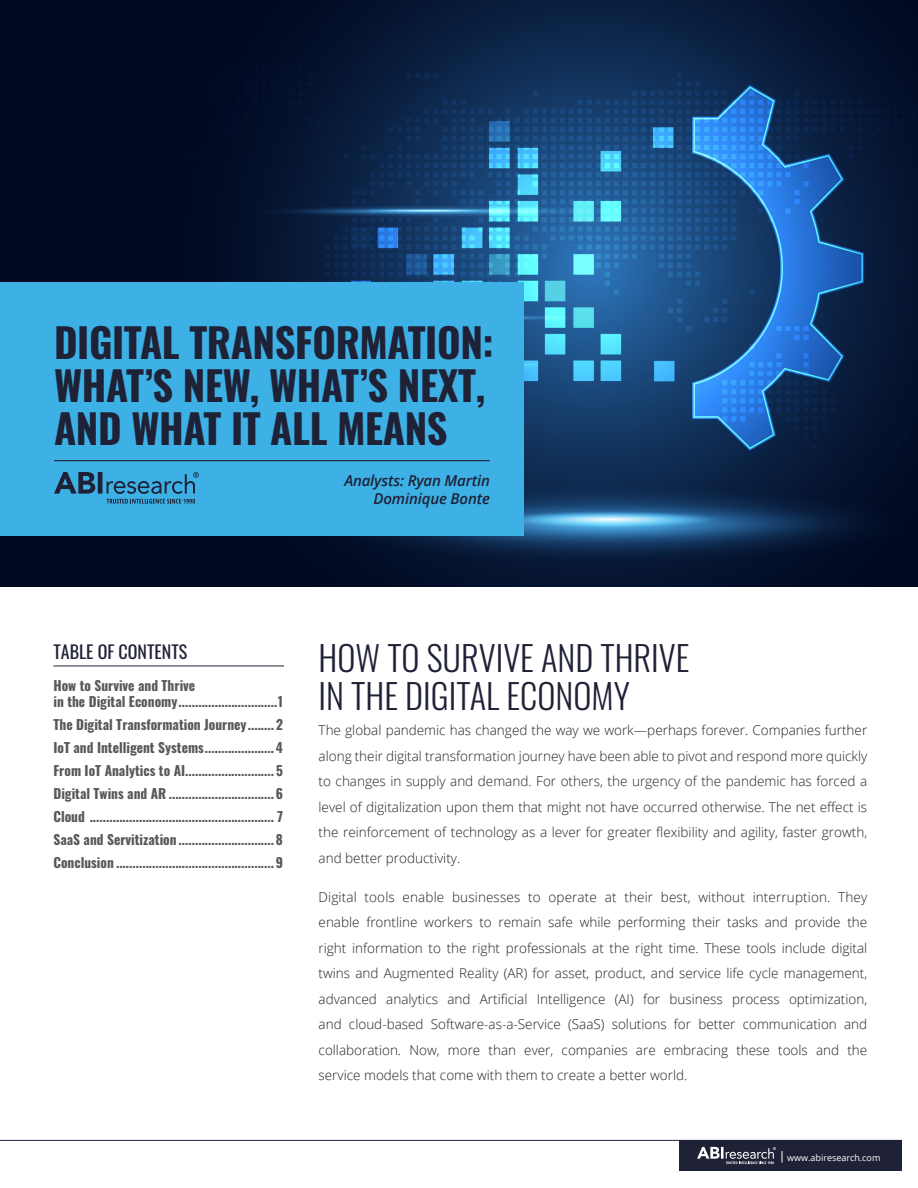
<style>
.page{position:relative;width:918px;height:1188px;background:#fff}
.page>*{position:absolute;margin:0;border:0;box-sizing:border-box;transform-origin:0 0}
.t1{font:700 40.35px/43.2px "Oswald";letter-spacing:-.01em;color:#1f2136}
.Heading_Level_One{font:300 34.5px/37.5px "Oswald";color:#1f2136}
.TOC_Heading{font:18px "Oswald";color:#1f2136}
.t2{font:italic 600 15px/18px "Open Sans";letter-spacing:-.01em;color:#1f2136;text-align:right}
.t3{font:300 13.5px/25.5px "Open Sans";color:#231f20;text-align:justify}
.t4{font:700 13.5px/16.2px "Oswald";color:#57585a}
.t5{font:9px "Open Sans";color:#fff}
</style>
<div class="page">
<img style="left:0;top:0;width:918px;height:587px">
<hr style="left:0;top:1140px;width:902px;height:1px;background:#1f2136">
<div style="left:680px;top:1140px;width:222px;height:31px;background:#1f2136"></div>
<svg style="left:782px;top:1151px;width:1px;height:12px"></svg>
<div style="left:0;top:282px;width:524px;height:254px;background:#3db1e5"></div>
<hr style="left:54px;top:460px;width:436px;height:1px;background:#1f2136">
<svg style="left:54px;top:472px;width:145px;height:32px"></svg>
<svg style="left:697px;top:1147px;width:79px;height:17px"></svg>
<hr style="left:53px;top:666px;width:231px;height:1px;background:#1f2136">
<h1 class="t1" style="left:54px;top:323px;width:441px">DIGITAL TRANSFORMATION:<br>WHAT’S NEW, WHAT’S NEXT,<br>AND WHAT IT ALL MEANS</h1>
<p class="t2" style="left:344px;top:471px;width:147px">Analysts: Ryan Martin<br>Dominique Bonte</p>
<p class="TOC_Heading" style="left:53px;top:635px;width:135px">TABLE OF CONTENTS</p>
<p class="t4" style="left:53px;top:678px;width:231px">How to Survive and Thrive<br>in the Digital Economy..............................1</p>
<p class="t4" style="left:53px;top:717px;width:231px">The Digital Transformation Journey........ 2</p>
<p class="t4" style="left:53px;top:740px;width:231px">IoT and Intelligent Systems.....................4</p>
<p class="t4" style="left:53px;top:763px;width:231px">From IoT Analytics to AI........................... 5</p>
<p class="t4" style="left:53px;top:786px;width:231px">Digital Twins and AR ................................6</p>
<p class="t4" style="left:53px;top:809px;width:231px">Cloud ........................................................ 7</p>
<p class="t4" style="left:53px;top:832px;width:231px">SaaS and Servitization ............................. 8</p>
<p class="t4" style="left:53px;top:855px;width:231px">Conclusion ................................................9</p>
<p class="Heading_Level_One" style="left:319px;top:636px;width:372px">HOW TO SURVIVE AND THRIVE<br>IN THE DIGITAL ECONOMY</p>
<p class="t3" style="left:319px;top:717px;width:550px">The global pandemic has changed the way we work—perhaps forever. Companies further along their digital transformation journey have been able to pivot and respond more quickly to changes in supply and demand. For others, the urgency of the pandemic has forced a level of digitalization upon them that might not have occurred otherwise. The net effect is the reinforcement of technology as a lever for greater flexibility and agility, faster growth, and better productivity.</p>
<p class="t3" style="left:319px;top:884px;width:550px">Digital tools enable businesses to operate at their best, without interruption. They enable frontline workers to remain safe while performing their tasks and provide the right information to the right professionals at the right time. These tools include digital twins and Augmented Reality (AR) for asset, product, and service life cycle management, advanced analytics and Artificial Intelligence (AI) for business process optimization, and cloud-based Software-as-a-Service (SaaS) solutions for better communication and collaboration. Now, more than ever, companies are embracing these tools and the service models that come with them to create a better world.</p>
<p class="t5" style="left:787px;top:1151px;width:95px">www.abiresearch.com</p>
</div>
